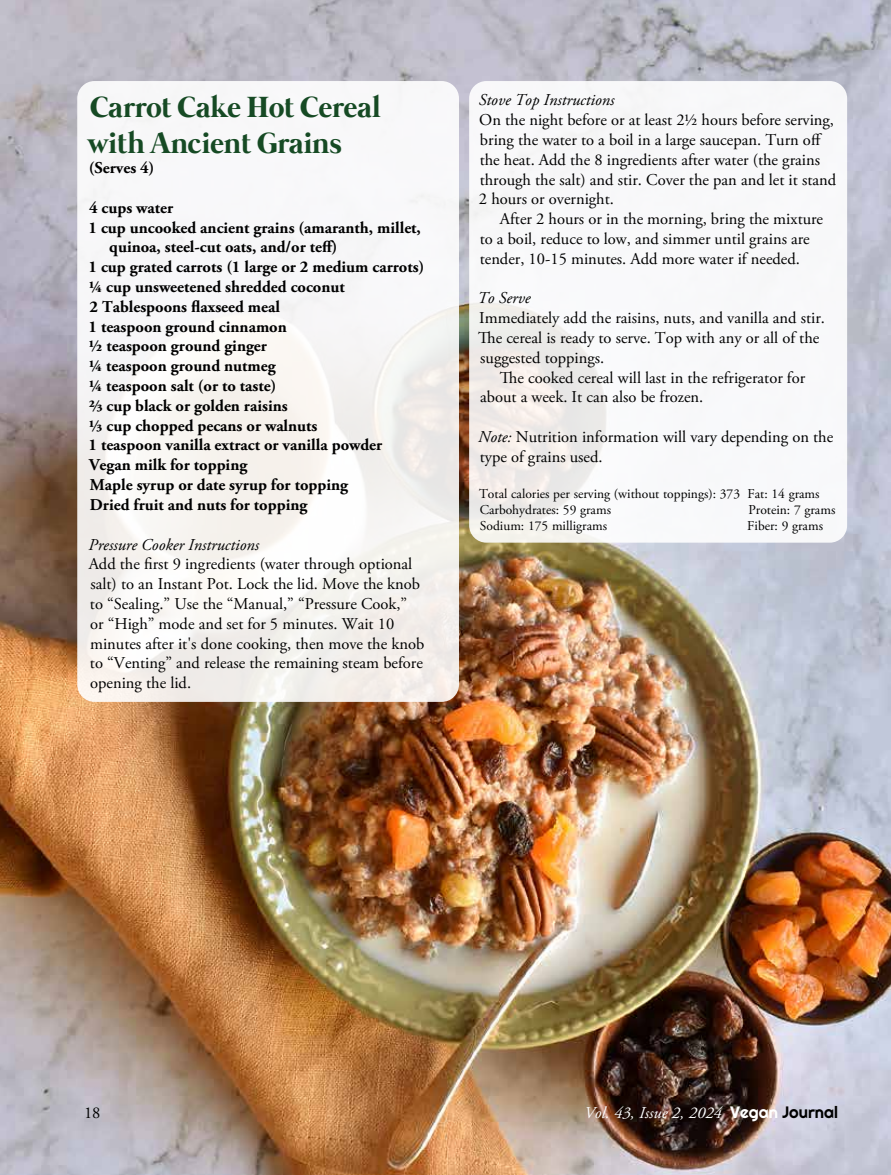
<style>
.page{position:relative;width:891px;height:1175px;background:#fff}
.page>*{position:absolute;margin:0;border:0;box-sizing:border-box;transform-origin:0 0}
.t1{font:700 30px/36px "Mermaid";color:#164a24}
.t2{font:16.5px/19.8px "Adobe Garamond Pro";color:#000}
.t3{font:700 16.5px "Adobe Garamond Pro";color:#000}
.t4{font:italic 16.5px "Adobe Garamond Pro";color:#000}
.t5{font:italic 16.5px "Adobe Garamond Pro";color:#fff}
.t6{font:13.5px/16.2px "Adobe Garamond Pro";color:#000}
.s1{font-style:italic}
.s2{font-family:"Righteous";font-style:normal}
.s3{font-family:"Righteous";font-style:normal;color:#000}
</style>
<div class="page">
<img style="left:0;top:0;width:891px;height:1174px">
<div style="left:469px;top:81px;width:378px;height:461px;background:linear-gradient(to right,#f4f3f2,#f9fafd);border-radius:17px"></div>
<div style="left:77px;top:81px;width:382px;height:621px;background:linear-gradient(to right,#f8f7f6,#f5f3f2);border-radius:17px"></div>
<h1 class="t1" style="left:88px;top:91px;width:295px">Carrot Cake Hot Cereal with Ancient Grains</h1>
<p class="t3" style="left:89px;top:158px;width:67px">(Serves 4)</p>
<p class="t3" style="left:89px;top:198px;width:86px">4 cups water</p>
<p class="t3" style="left:89px;top:218px;width:334px">1 cup uncooked ancient grains (amaranth, millet,</p>
<p class="t3" style="left:109px;top:237px;width:230px">quinoa, steel-cut oats, and/or teff)</p>
<p class="t3" style="left:89px;top:257px;width:337px">1 cup grated carrots (1 large or 2 medium carrots)</p>
<p class="t3" style="left:88px;top:277px;width:258px">¼ cup unsweetened shredded coconut</p>
<p class="t3" style="left:90px;top:297px;width:192px">2 Tablespoons flaxseed meal</p>
<p class="t3" style="left:89px;top:317px;width:200px">1 teaspoon ground cinnamon</p>
<p class="t3" style="left:89px;top:336px;width:180px">½ teaspoon ground ginger</p>
<p class="t3" style="left:88px;top:356px;width:189px">¼ teaspoon ground nutmeg</p>
<p class="t3" style="left:88px;top:376px;width:189px">¼ teaspoon salt (or to taste)</p>
<p class="t3" style="left:89px;top:396px;width:201px">⅔ cup black or golden raisins</p>
<p class="t3" style="left:89px;top:416px;width:230px">⅓ cup chopped pecans or walnuts</p>
<p class="t3" style="left:89px;top:435px;width:295px">1 teaspoon vanilla extract or vanilla powder</p>
<p class="t3" style="left:89px;top:455px;width:160px">Vegan milk for topping</p>
<p class="t3" style="left:90px;top:475px;width:260px">Maple syrup or date syrup for topping</p>
<p class="t3" style="left:90px;top:495px;width:219px">Dried fruit and nuts for topping</p>
<p class="t4" style="left:89px;top:534px;width:172px">Pressure Cooker Instructions</p>
<p class="t2" style="left:89px;top:555px;width:337px">Add the first 9 ingredients (water through optional salt) to an Instant Pot. Lock the lid. Move the knob to “Sealing.” Use the “Manual,” “Pressure Cook,”<br>or “High” mode and set for 5 minutes. Wait 10 minutes after it's done cooking, then move the knob to “Venting” and release the remaining steam before opening the lid.</p>
<p class="t4" style="left:479px;top:90px;width:137px">Stove Top Instructions</p>
<p class="t2" style="left:479px;top:110px;width:359px">On the night before or at least 2½ hours before serving, bring the water to a boil in a large saucepan. Turn off the heat. Add the 8 ingredients after water (the grains through the salt) and stir. Cover the pan and let it stand 2 hours or overnight.</p>
<p class="t2" style="left:480px;top:209px;width:345px;text-indent:20px">After 2 hours or in the morning, bring the mixture to a boil, reduce to low, and simmer until grains are tender, 10-15 minutes. Add more water if needed.</p>
<p class="t4" style="left:477px;top:288px;width:55px">To Serve</p>
<p class="t2" style="left:478px;top:308px;width:348px">Immediately add the raisins, nuts, and vanilla and stir.<br>The cereal is ready to serve. Top with any or all of the suggested toppings.</p>
<p class="t2" style="left:480px;top:368px;width:327px;text-indent:20px">The cooked cereal will last in the refrigerator for about a week. It can also be frozen.</p>
<p class="t2" style="left:478px;top:427px;width:356px"><span class="s1">Note:</span> Nutrition information will vary depending on the type of grains used.</p>
<p class="t6" style="left:479px;top:486px;width:342px">Total calories per serving (without toppings): 373 Fat: 14 grams<br>Carbohydrates: 59 grams</p>
<p class="t6" style="left:748px;top:502px;width:88px">Protein: 7 grams</p>
<p class="t6" style="left:480px;top:518px;width:129px">Sodium: 175 milligrams</p>
<p class="t6" style="left:747px;top:518px;width:77px">Fiber: 9 grams</p>
<p class="t2" style="left:84px;top:1103px;width:18px">18</p>
<p class="t5" style="left:584px;top:1102px;width:255px">Vol. 43, Issue 2, 2024 <span class="s2">Vegan</span> <span class="s3">Journal</span></p>
</div>
